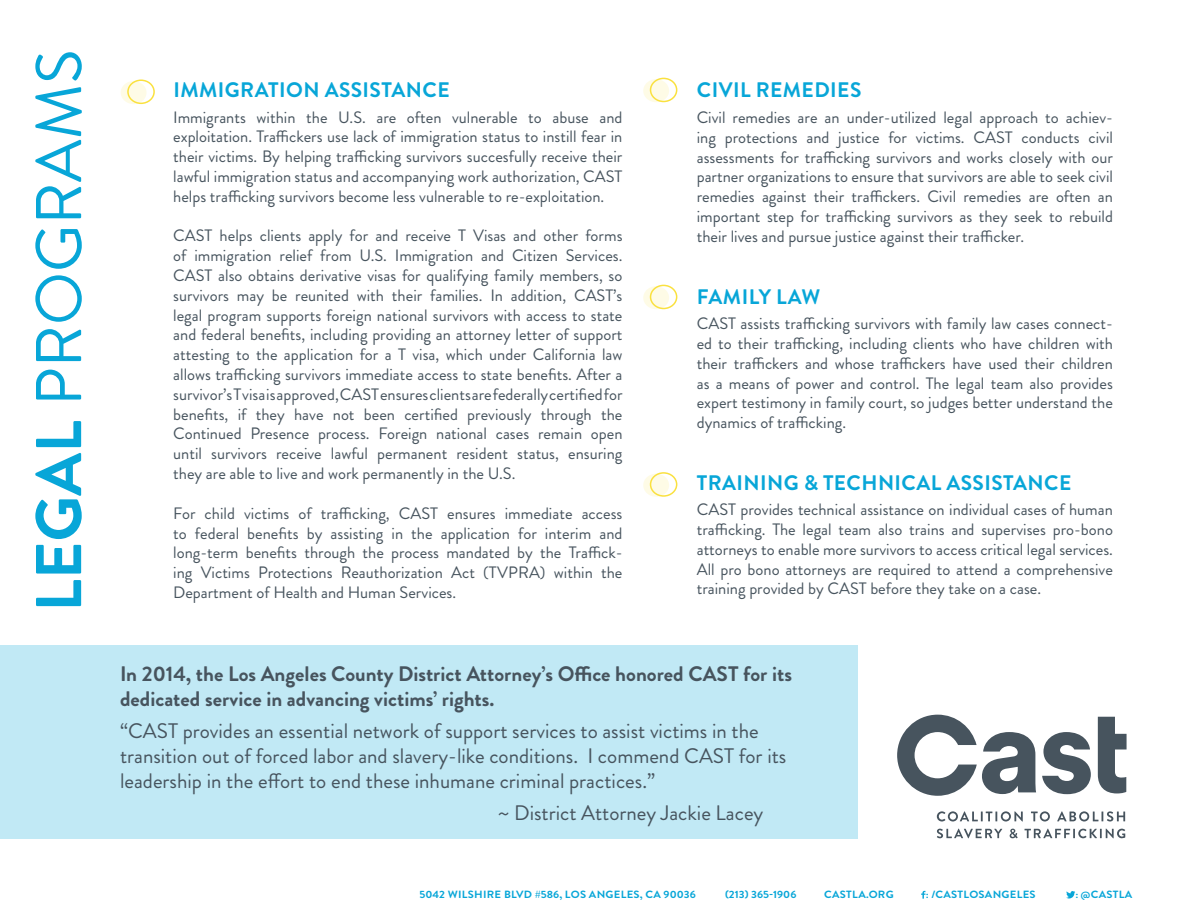
<style>
.page{position:relative;width:1188px;height:918px;background:#fff}
.page>*{position:absolute;margin:0;border:0;box-sizing:border-box;transform-origin:0 0}
.t1{font:64.5px "Brandon Grotesque";color:#08a6d8}
.t2{font:21px/25.2px "Brandon Grotesque";color:#47545e}
.t3{font:700 21px "Brandon Grotesque";color:#47545e}
.t4{font:700 21px "Brandon Grotesque";letter-spacing:.02em;color:#08a6d8}
.t5{font:16.5px/19.8px "Brandon Grotesque";color:#47545e;text-align:justify}
.t6{font:700 10.5px "Brandon Grotesque";letter-spacing:.025em;color:#08a6d8;scale:1.07 1}
.t7{font:700 10.5px "Brandon Grotesque";letter-spacing:.005em;color:#08a6d8;scale:1.07 1}
.s1{font-weight:700}
.s2{font-size:9px}
</style>
<div class="page">
<div style="left:0;top:645px;width:858px;height:193px;background:#c1e9f5"></div>
<svg style="left:1066px;top:891px;width:9px;height:7px"></svg>
<svg style="left:921px;top:891px;width:4px;height:8px"></svg>
<svg style="left:937px;top:811px;width:86px;height:11px"></svg>
<svg style="left:1031px;top:811px;width:19px;height:11px"></svg>
<svg style="left:1057px;top:811px;width:68px;height:11px"></svg>
<svg style="left:937px;top:829px;width:65px;height:9px"></svg>
<svg style="left:1010px;top:829px;width:8px;height:9px"></svg>
<svg style="left:1025px;top:829px;width:100px;height:9px"></svg>
<svg style="left:1098px;top:717px;width:29px;height:76px"></svg>
<svg style="left:1042px;top:732px;width:49px;height:62px"></svg>
<svg style="left:897px;top:715px;width:139px;height:81px"></svg>
<svg style="left:121px;top:81px;width:26px;height:23px"></svg>
<div style="left:127px;top:80px;width:28px;height:24px;border:2px solid #fae13f;border-radius:50%"></div>
<svg style="left:643px;top:286px;width:26px;height:23px"></svg>
<div style="left:650px;top:285px;width:27px;height:24px;border:2px solid #fae13f;border-radius:50%"></div>
<svg style="left:643px;top:474px;width:26px;height:23px"></svg>
<div style="left:650px;top:472px;width:27px;height:25px;border:2px solid #fae13f;border-radius:50%"></div>
<svg style="left:643px;top:79px;width:26px;height:23px"></svg>
<div style="left:650px;top:78px;width:27px;height:24px;border:2px solid #fae13f;border-radius:50%"></div>
<p class="t1" style="left:15px;top:612px;width:564px;rotate:-90deg"><span class="s1">LEGAL</span> PROGRAMS</p>
<p class="t4" style="left:173px;top:75px;width:278px">IMMIGRATION ASSISTANCE</p>
<p class="t5" style="left:173px;top:107px;width:451px">Immigrants within the U.S. are often vulnerable to abuse and exploitation. Traffickers use lack of immigration status to instill fear in their victims. By helping trafficking survivors succesfully receive their lawful immigration status and accompanying work authorization, CAST helps trafficking survivors become less vulnerable to re-exploitation.</p>
<p class="t5" style="left:173px;top:226px;width:451px">CAST helps clients apply for and receive T Visas and other forms of immigration relief from U.S. Immigration and Citizen Services.<br>CAST also obtains derivative visas for qualifying family members, so survivors may be reunited with their families. In addition, CAST’s legal program supports foreign national survivors with access to state and federal benefits, including providing an attorney letter of support attesting to the application for a T visa, which under California law allows trafficking survivors immediate access to state benefits. After a survivor’s T visa is approved, CAST ensures clients are federally certified for benefits, if they have not been certified previously through the Continued Presence process. Foreign national cases remain open until survivors receive lawful permanent resident status, ensuring they are able to live and work permanently in the U.S.</p>
<p class="t5" style="left:173px;top:503px;width:451px">For child victims of trafficking, CAST ensures immediate access to federal benefits by assisting in the application for interim and long-term benefits through the process mandated by the Traffick&shy;ing Victims Protections Reauthorization Act (TVPRA) within the</p>
<p class="t5" style="left:173px;top:583px;width:285px">Department of Health and Human Services.</p>
<p class="t4" style="left:697px;top:76px;width:166px">CIVIL REMEDIES</p>
<p class="t5" style="left:697px;top:108px;width:418px">Civil remedies are an under-utilized legal approach to achiev&shy;ing protections and justice for victims. CAST conducts civil assessments for trafficking survivors and works closely with our partner organizations to ensure that survivors are able to seek civil</p>
<p class="t5" style="left:697px;top:187px;width:418px">remedies against their traffickers. Civil remedies are often an important step for trafficking survivors as they seek to rebuild their lives and pursue justice against their trafficker.</p>
<p class="t4" style="left:697px;top:282px;width:125px">FAMILY LAW</p>
<p class="t5" style="left:697px;top:314px;width:418px">CAST assists trafficking survivors with family law cases connect&shy;ed to their trafficking, including clients who have children with their traffickers and whose traffickers have used their children as a means of power and control. The legal team also provides expert testimony in family court, so judges better understand the dynamics of trafficking.</p>
<p class="t4" style="left:697px;top:468px;width:376px">TRAINING &amp; TECHNICAL ASSISTANCE</p>
<p class="t5" style="left:697px;top:500px;width:418px">CAST provides technical assistance on individual cases of human trafficking. The legal team also trains and supervises pro-bono attorneys to enable more survivors to access critical legal services.<br>All pro bono attorneys are required to attend a comprehensive training provided by CAST before they take on a case.</p>
<p class="t3" style="left:120px;top:659px;width:674px">In 2014, the Los Angeles County District Attorney’s Office honored CAST for its</p>
<p class="t3" style="left:120px;top:684px;width:376px">dedicated service in advancing victims’ rights.</p>
<p class="t2" style="left:120px;top:718px;width:668px">“CAST provides an essential network of support services to assist victims in the transition out of forced labor and slavery-like conditions. I commend CAST for its leadership in the effort to end these inhumane criminal practices.”</p>
<p class="t2" style="left:498px;top:800px;width:267px">~ District Attorney Jackie Lacey</p>
<p class="t6" style="left:420px;top:887px;width:260px">5042 WILSHIRE BLVD #586, LOS ANGELES, CA 90036</p>
<p class="t7" style="left:725px;top:887px;width:68px">(213) 365-1906</p>
<p class="t6" style="left:824px;top:887px;width:66px">CASTLA.ORG</p>
<p class="t6" style="left:926px;top:887px;width:104px">: /CASTLOSANGELES</p>
<p class="t6" style="left:1075px;top:887px;width:55px">: <span class="s2">@</span>CASTLA</p>
</div>
